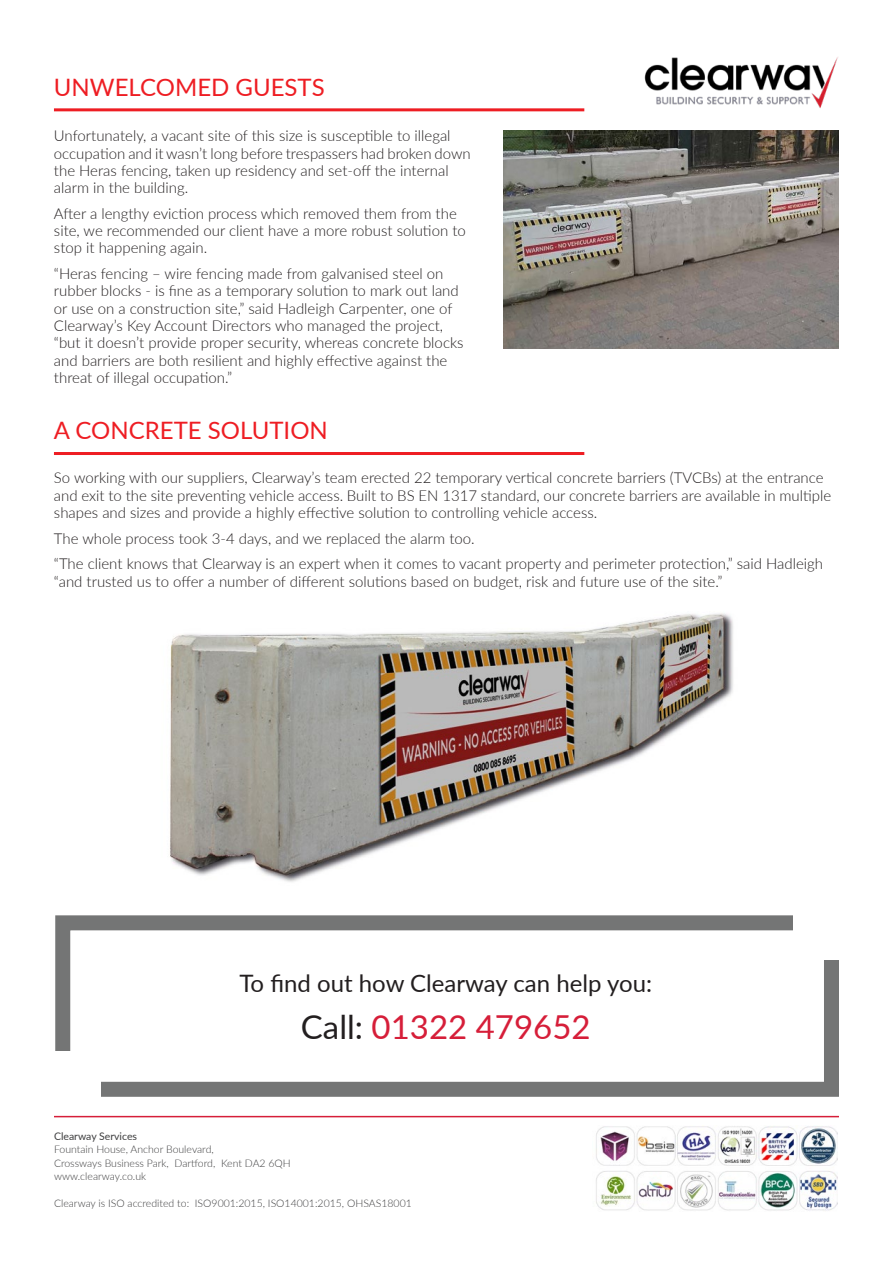
<style>
.page{position:relative;width:893px;height:1263px;background:#fff}
.page>*{position:absolute;margin:0;border:0;box-sizing:border-box;transform-origin:0 0}
.t1{font:33px "Lato";color:#d61e39}
.t2{font:24px "Lato";color:#ee1d23}
.t3{font:24px "Lato";color:#231f20}
.t4{font:300 15px/17.2px "Lato";color:#231f20}
.t5{font:300 10.5px/13.5px "Lato";color:#3e3e3f}
.t6{font:10.5px "Lato";color:#3e3e3f}
.s1{color:#231f20}
</style>
<div class="page">
<img style="left:170px;top:613px;width:563px;height:269px">
<div style="left:55px;top:915px;width:784px;height:182px;border:15px solid #747575"></div>
<div style="left:793px;top:913px;width:47px;height:47px;background:#fff"></div>
<div style="left:54px;top:1051px;width:47px;height:47px;background:#fff"></div>
<hr style="left:54px;top:108px;width:530px;height:3px;background:#ee1d23">
<img style="left:644px;top:57px;width:194px;height:51px">
<img style="left:596px;top:1126px;width:241px;height:85px">
<hr style="left:54px;top:1116px;width:785px;height:1px;background:#d61e39">
<hr style="left:54px;top:452px;width:530px;height:3px;background:#ee1d23">
<img style="left:503px;top:130px;width:336px;height:219px">
<h2 class="t2" style="left:54px;top:70px;width:272px">UNWELCOMED GUESTS</h2>
<p class="t4" style="left:54px;top:127px;width:418px">Unfortunately, a vacant site of this size is susceptible to illegal occupation and it wasn’t long before trespassers had broken down the Heras fencing, taken up residency and set-off the internal alarm in the building.</p>
<p class="t4" style="left:54px;top:204px;width:413px">After a lengthy eviction process which removed them from the site, we recommended our client have a more robust solution to stop it happening again.</p>
<p class="t4" style="left:54px;top:265px;width:411px">“Heras fencing – wire fencing made from galvanised steel on rubber blocks - is fine as a temporary solution to mark out land or use on a construction site,” said Hadleigh Carpenter, one of Clearway’s Key Account Directors who managed the project, “but it doesn’t provide proper security, whereas concrete blocks and barriers are both resilient and highly effective against the threat of illegal occupation.”</p>
<h2 class="t2" style="left:54px;top:413px;width:275px">A CONCRETE SOLUTION</h2>
<p class="t4" style="left:54px;top:469px;width:779px">So working with our suppliers, Clearway’s team erected 22 temporary vertical concrete barriers (TVCBs) at the entrance and exit to the site preventing vehicle access. Built to BS EN 1317 standard, our concrete barriers are available in multiple shapes and sizes and provide a highly effective solution to controlling vehicle access.</p>
<p class="t4" style="left:54px;top:525px;width:771px;line-height:25.8px">The whole process took 3-4 days, and we replaced the alarm too.<br>“The client knows that Clearway is an expert when it comes to vacant property and perimeter protection,” said Hadleigh</p>
<p class="t4" style="left:54px;top:572px;width:670px">“and trusted us to offer a number of different solutions based on budget, risk and future use of the site.”</p>
<h2 class="t3" style="left:239px;top:966px;width:414px">To find out how Clearway can help you:</h2>
<h1 class="t1" style="left:301px;top:1003px;width:291px"><span class="s1">Call:</span> 01322 479652</h1>
<p class="t6" style="left:54px;top:1128px;width:85px">Clearway Services</p>
<p class="t5" style="left:54px;top:1142px;width:238px">Fountain House, Anchor Boulevard,<br>Crossways Business Park, Dartford, Kent DA2 6QH www.clearway.co.uk</p>
<p class="t5" style="left:54px;top:1196px;width:359px">Clearway is ISO accredited to: ISO9001:2015, ISO14001:2015, OHSAS18001</p>
</div>
